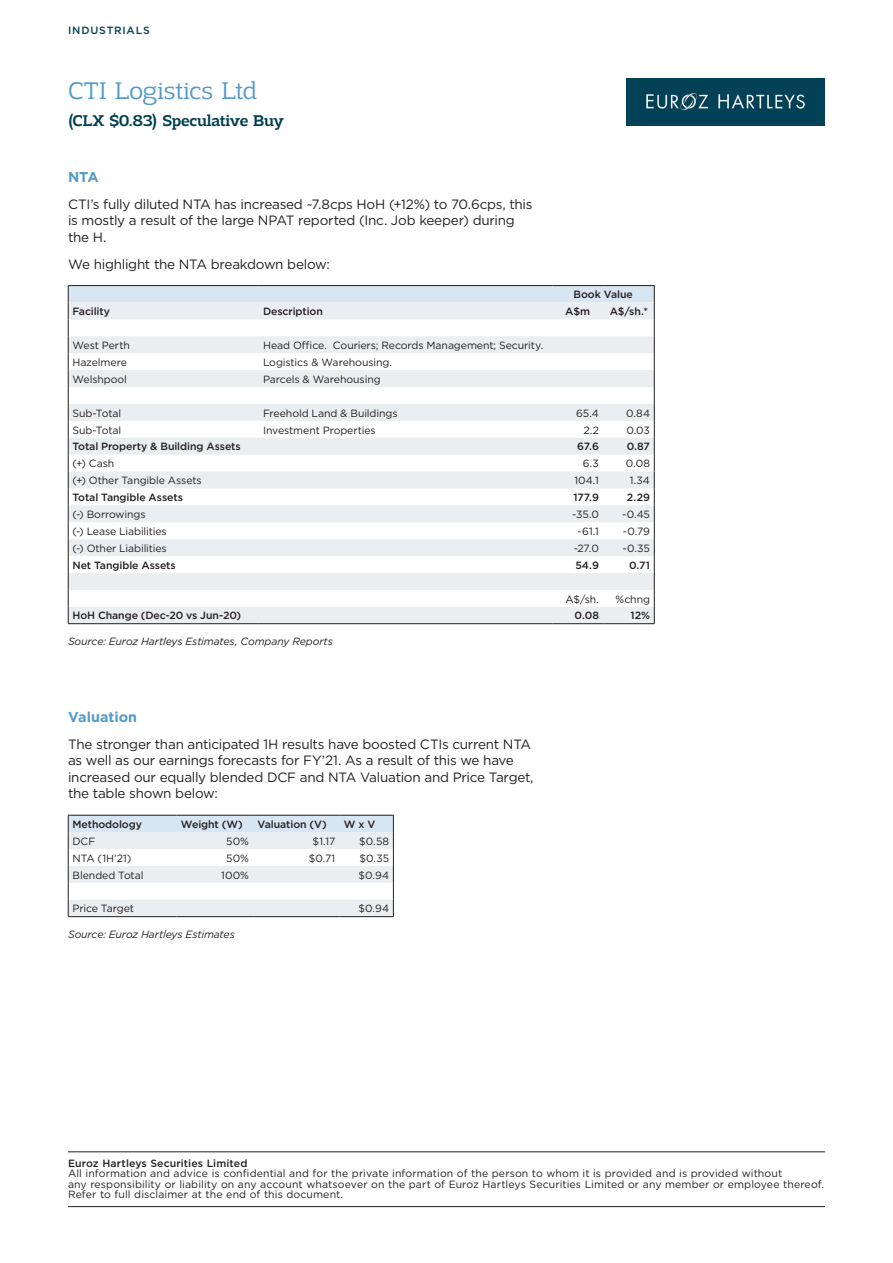
<style>
.page{position:relative;width:893px;height:1263px;background:#fff}
.page>*{position:absolute;margin:0;border:0;box-sizing:border-box;transform-origin:0 0}
.t1{font:300 25.5px "Adria Slab";letter-spacing:-.005em;color:#549aca}
.t2{font:500 16.5px "Adria Slab";letter-spacing:-.02em;color:#013f52}
.t3{font:700 14.25px "Gotham";letter-spacing:.005em;color:#549aca}
.t4{font:13.5px/16.5px "Gotham";letter-spacing:-.02em;color:#231f20}
.t5{font:10.5px/10.5px "Gotham";letter-spacing:-.005em;color:#231f20}
.t6{font:500 10.5px "Gotham";letter-spacing:-.005em;color:#231f20}
.t7{font:italic 10.5px "Gotham";letter-spacing:-.01em;color:#231f20}
.t8{font:500 10.5px "Gotham";letter-spacing:.075em;color:#013f52}
</style>
<div class="page">
<img style="left:627px;top:78px;width:198px;height:48px">
<hr style="left:68px;top:1151px;width:757px;height:1px;background:#231f20">
<hr style="left:68px;top:1206px;width:757px;height:1px;background:#231f20">
<hr style="left:68px;top:285px;width:191px;height:1px;background:#231f20">
<hr style="left:259px;top:285px;width:293px;height:1px;background:#231f20">
<hr style="left:552px;top:285px;width:51px;height:1px;background:#231f20">
<hr style="left:603px;top:285px;width:51px;height:1px;background:#231f20">
<svg style="left:68px;top:286px;width:587px;height:337px"></svg>
<hr style="left:68px;top:623px;width:191px;height:1px;background:#231f20">
<hr style="left:259px;top:623px;width:293px;height:1px;background:#231f20">
<hr style="left:552px;top:623px;width:51px;height:1px;background:#231f20">
<hr style="left:603px;top:623px;width:51px;height:1px;background:#231f20">
<svg style="left:68px;top:815px;width:326px;height:101px"></svg>
<hr style="left:68px;top:916px;width:109px;height:1px;background:#231f20">
<hr style="left:177px;top:916px;width:76px;height:1px;background:#231f20">
<hr style="left:253px;top:916px;width:87px;height:1px;background:#231f20">
<hr style="left:340px;top:916px;width:54px;height:1px;background:#231f20">
<p class="t8" style="left:68px;top:23px;width:83px">INDUSTRIALS</p>
<h1 class="t1" style="left:68px;top:76px;width:191px">CTI Logistics Ltd</h1>
<h2 class="t2" style="left:68px;top:111px;width:218px">(CLX $0.83) Speculative Buy</h2>
<h3 class="t3" style="left:68px;top:167px;width:32px">NTA</h3>
<p class="t4" style="left:68px;top:195px;width:466px">CTI’s fully diluted NTA has increased ~7.8cps HoH (+12%) to 70.6cps, this is mostly a result of the large NPAT reported (Inc. Job keeper) during the H.</p>
<p class="t4" style="left:68px;top:255px;width:264px">We highlight the NTA breakdown below:</p>
<p class="t6" style="left:574px;top:288px;width:61px">Book Value</p>
<p class="t6" style="left:72px;top:305px;width:39px">Facility</p>
<p class="t6" style="left:263px;top:305px;width:61px">Description</p>
<p class="t6" style="left:565px;top:305px;width:26px">A$m</p>
<p class="t6" style="left:610px;top:305px;width:40px">A$/sh.*</p>
<p class="t5" style="left:72px;top:340px;width:59px">West Perth</p>
<p class="t5" style="left:263px;top:340px;width:282px">Head Office. Couriers; Records Management; Security.</p>
<p class="t5" style="left:72px;top:357px;width:56px">Hazelmere</p>
<p class="t5" style="left:263px;top:357px;width:130px">Logistics &amp; Warehousing.</p>
<p class="t5" style="left:72px;top:374px;width:56px">Welshpool</p>
<p class="t5" style="left:263px;top:374px;width:119px">Parcels &amp; Warehousing</p>
<p class="t5" style="left:72px;top:407px;width:50px">Sub-Total</p>
<p class="t5" style="left:263px;top:407px;width:136px">Freehold Land &amp; Buildings</p>
<p class="t5" style="left:576px;top:407px;width:24px">65.4</p>
<p class="t5" style="left:626px;top:407px;width:25px">0.84</p>
<p class="t5" style="left:72px;top:424px;width:50px">Sub-Total</p>
<p class="t5" style="left:263px;top:424px;width:114px">Investment Properties</p>
<p class="t5" style="left:583px;top:424px;width:17px">2.2</p>
<p class="t5" style="left:626px;top:424px;width:25px">0.03</p>
<p class="t6" style="left:72px;top:440px;width:170px">Total Property &amp; Building Assets</p>
<p class="t6" style="left:577px;top:440px;width:23px">67.6</p>
<p class="t6" style="left:627px;top:440px;width:25px">0.87</p>
<p class="t5" style="left:72px;top:458px;width:43px">(+) Cash</p>
<p class="t5" style="left:583px;top:458px;width:18px">6.3</p>
<p class="t5" style="left:626px;top:458px;width:26px">0.08</p>
<p class="t5" style="left:72px;top:475px;width:131px">(+) Other Tangible Assets</p>
<p class="t5" style="left:574px;top:475px;width:26px">104.1</p>
<p class="t5" style="left:630px;top:475px;width:22px">1.34</p>
<p class="t6" style="left:72px;top:490px;width:112px">Total Tangible Assets</p>
<p class="t6" style="left:574px;top:490px;width:27px">177.9</p>
<p class="t6" style="left:627px;top:490px;width:25px">2.29</p>
<p class="t5" style="left:72px;top:509px;width:75px">(-) Borrowings</p>
<p class="t5" style="left:572px;top:509px;width:28px">-35.0</p>
<p class="t5" style="left:622px;top:509px;width:29px">-0.45</p>
<p class="t5" style="left:72px;top:526px;width:96px">(-) Lease Liabilities</p>
<p class="t5" style="left:578px;top:526px;width:23px">-61.1</p>
<p class="t5" style="left:623px;top:526px;width:29px">-0.79</p>
<p class="t5" style="left:72px;top:543px;width:96px">(-) Other Liabilities</p>
<p class="t5" style="left:574px;top:543px;width:27px">-27.0</p>
<p class="t5" style="left:622px;top:543px;width:29px">-0.35</p>
<p class="t6" style="left:72px;top:558px;width:105px">Net Tangible Assets</p>
<p class="t6" style="left:575px;top:558px;width:25px">54.9</p>
<p class="t6" style="left:629px;top:558px;width:22px">0.71</p>
<p class="t5" style="left:565px;top:593px;width:35px">A$/sh.</p>
<p class="t5" style="left:616px;top:593px;width:36px">%chng</p>
<p class="t6" style="left:72px;top:609px;width:170px">HoH Change (Dec-20 vs Jun-20)</p>
<p class="t6" style="left:574px;top:609px;width:26px">0.08</p>
<p class="t6" style="left:631px;top:609px;width:21px">12%</p>
<p class="t7" style="left:68px;top:635px;width:266px">Source: Euroz Hartleys Estimates, Company Reports</p>
<h3 class="t3" style="left:68px;top:707px;width:71px">Valuation</h3>
<p class="t4" style="left:68px;top:735px;width:467px">The stronger than anticipated 1H results have boosted CTIs current NTA as well as our earnings forecasts for FY’21. As a result of this we have increased our equally blended DCF and NTA Valuation and Price Target, the table shown below:</p>
<p class="t6" style="left:72px;top:817px;width:71px">Methodology</p>
<p class="t6" style="left:181px;top:817px;width:63px">Weight (W)</p>
<p class="t6" style="left:257px;top:817px;width:71px">Valuation (V)</p>
<p class="t6" style="left:344px;top:817px;width:33px">W x V</p>
<p class="t5" style="left:72px;top:835px;width:24px">DCF</p>
<p class="t5" style="left:226px;top:835px;width:24px">50%</p>
<p class="t5" style="left:313px;top:835px;width:24px">$1.17</p>
<p class="t5" style="left:359px;top:835px;width:31px">$0.58</p>
<p class="t5" style="left:72px;top:852px;width:60px">NTA (1H’21)</p>
<p class="t5" style="left:226px;top:852px;width:24px">50%</p>
<p class="t5" style="left:309px;top:852px;width:28px">$0.71</p>
<p class="t5" style="left:360px;top:852px;width:31px">$0.35</p>
<p class="t5" style="left:72px;top:869px;width:72px">Blended Total</p>
<p class="t5" style="left:221px;top:869px;width:29px">100%</p>
<p class="t5" style="left:359px;top:869px;width:32px">$0.94</p>
<p class="t5" style="left:73px;top:903px;width:63px">Price Target</p>
<p class="t5" style="left:359px;top:903px;width:32px">$0.94</p>
<p class="t7" style="left:68px;top:927px;width:168px">Source: Euroz Hartleys Estimates</p>
<p class="t6" style="left:68px;top:1156px;width:181px">Euroz Hartleys Securities Limited</p>
<p class="t5" style="left:68px;top:1168px;width:757px">All information and advice is confidential and for the private information of the person to whom it is provided and is provided without<br>any responsibility or liability on any account whatsoever on the part of Euroz Hartleys Securities Limited or any member or employee thereof.<br>Refer to full disclaimer at the end of this document.</p>
</div>
